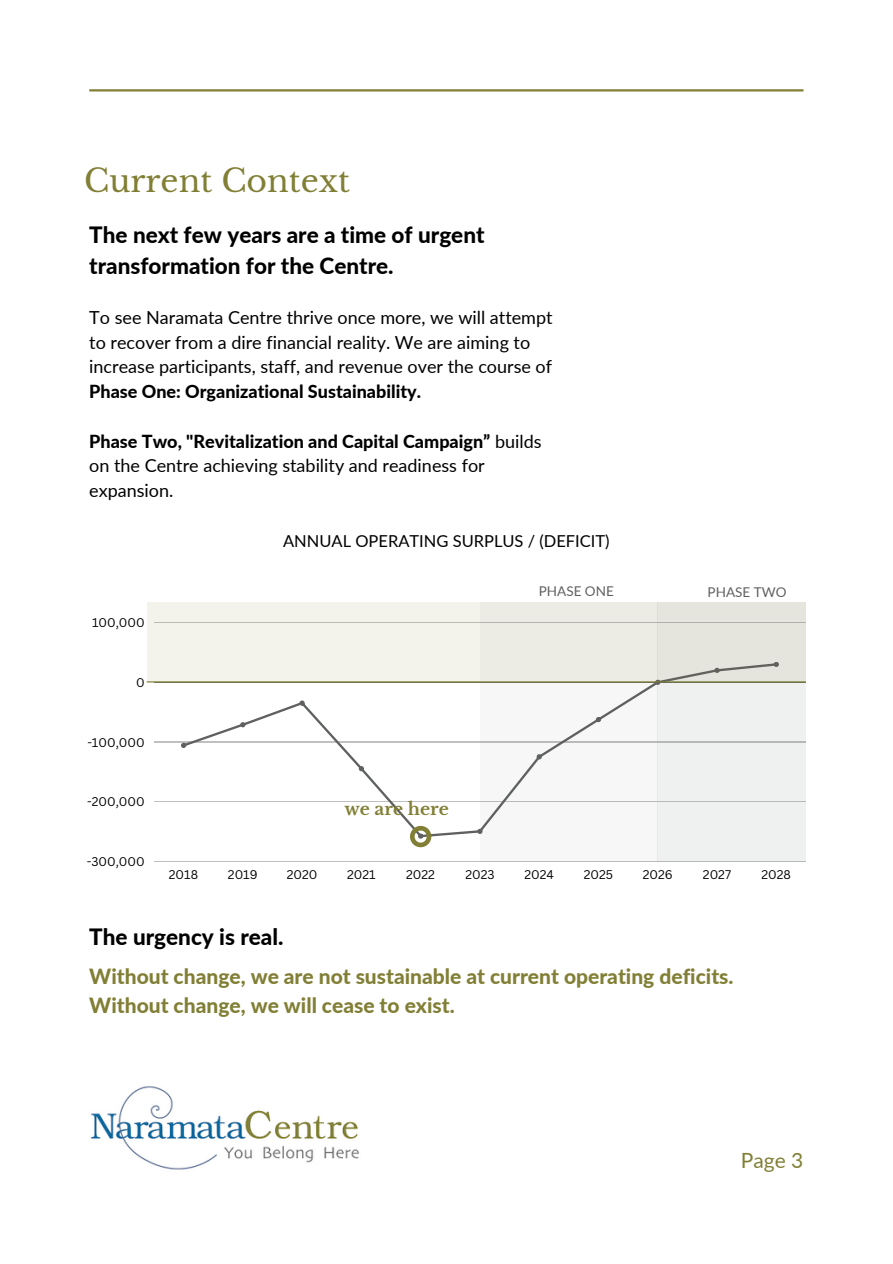
<style>
.page{position:relative;width:893px;height:1264px;background:#fff}
.page>*{position:absolute;margin:0;border:0;box-sizing:border-box;transform-origin:0 0}
.t1{font:31.5px "Libre Baskerville";color:#817f35}
.t2{font:800 22.5px/31.5px "Lato";color:#000}
.t3{font:800 21px/29.2px "Lato";color:#817f35}
.t4{font:21px "Lato";color:#817f35}
.t5{font:18px/24.8px "Lato";color:#000}
.t6{font:700 17.25px "Libre Baskerville";color:#817f35}
.t7{font:16.5px "Lato";color:#000001}
.t8{font:13.5px "Lato";color:#5f6160}
.t9{font:12.3px "Canva Sans";color:#000}
.s1{font-weight:800}
</style>
<div class="page">
<hr style="left:89px;top:89px;width:714px;height:2px;background:#817f35">
<img style="left:90px;top:1086px;width:269px;height:84px">
<hr style="left:154px;top:682px;width:651px;height:1px;background:#000">
<hr style="left:154px;top:741px;width:651px;height:1px;background:#000">
<hr style="left:154px;top:801px;width:651px;height:1px;background:#000">
<hr style="left:154px;top:861px;width:651px;height:1px;background:#000">
<div style="left:147px;top:602px;width:658px;height:80px;background:#f3f2eb"></div>
<div style="left:657px;top:602px;width:148px;height:260px;background:linear-gradient(to bottom,#e2e1da,#f2f4f6)"></div>
<svg style="left:480px;top:622px;width:177px;height:240px"></svg>
<svg style="left:181px;top:661px;width:597px;height:186px"></svg>
<p class="t1" style="left:84px;top:162px;width:267px">Current Context</p>
<p class="t2" style="left:89px;top:218px;width:397px">The next few years are a time of urgent transformation for the Centre.</p>
<p class="t5" style="left:89px;top:304px;width:465px">To see Naramata Centre thrive once more, we will attempt to recover from a dire financial reality. We are aiming to increase participants, staff, and revenue over the course of <span class="s1">Phase One: Organizational Sustainability.</span></p>
<p class="t5" style="left:89px;top:428px;width:454px"><span class="s1">Phase Two, "Revitalization and Capital Campaign”</span> builds on the Centre achieving stability and readiness for expansion.</p>
<p class="t7" style="left:283px;top:531px;width:328px">ANNUAL OPERATING SURPLUS / (DEFICIT)</p>
<p class="t9" style="left:92px;top:614px;width:54px">100,000</p>
<p class="t9" style="left:136px;top:674px;width:10px">0</p>
<p class="t9" style="left:87px;top:733px;width:59px">-100,000</p>
<p class="t9" style="left:87px;top:793px;width:59px">-200,000</p>
<p class="t9" style="left:87px;top:853px;width:59px">-300,000</p>
<p class="t6" style="left:344px;top:798px;width:106px">we are here</p>
<p class="t8" style="left:539px;top:583px;width:76px">PHASE ONE</p>
<p class="t8" style="left:707px;top:583px;width:80px">PHASE TWO</p>
<p class="t9" style="left:169px;top:866px;width:31px">2018</p>
<p class="t9" style="left:228px;top:866px;width:31px">2019</p>
<p class="t9" style="left:287px;top:866px;width:32px">2020</p>
<p class="t9" style="left:347px;top:866px;width:30px">2021</p>
<p class="t9" style="left:406px;top:866px;width:30px">2022</p>
<p class="t9" style="left:465px;top:866px;width:31px">2023</p>
<p class="t9" style="left:524px;top:866px;width:31px">2024</p>
<p class="t9" style="left:583px;top:866px;width:31px">2025</p>
<p class="t9" style="left:642px;top:866px;width:31px">2026</p>
<p class="t9" style="left:703px;top:866px;width:30px">2027</p>
<p class="t9" style="left:761px;top:866px;width:31px">2028</p>
<p class="t2" style="left:89px;top:921px;width:196px">The urgency is real.</p>
<p class="t3" style="left:89px;top:961px;width:645px">Without change, we are not sustainable at current operating deficits.<br>Without change, we will cease to exist.</p>
<p class="t4" style="left:740px;top:1147px;width:64px">Page 3</p>
</div>
